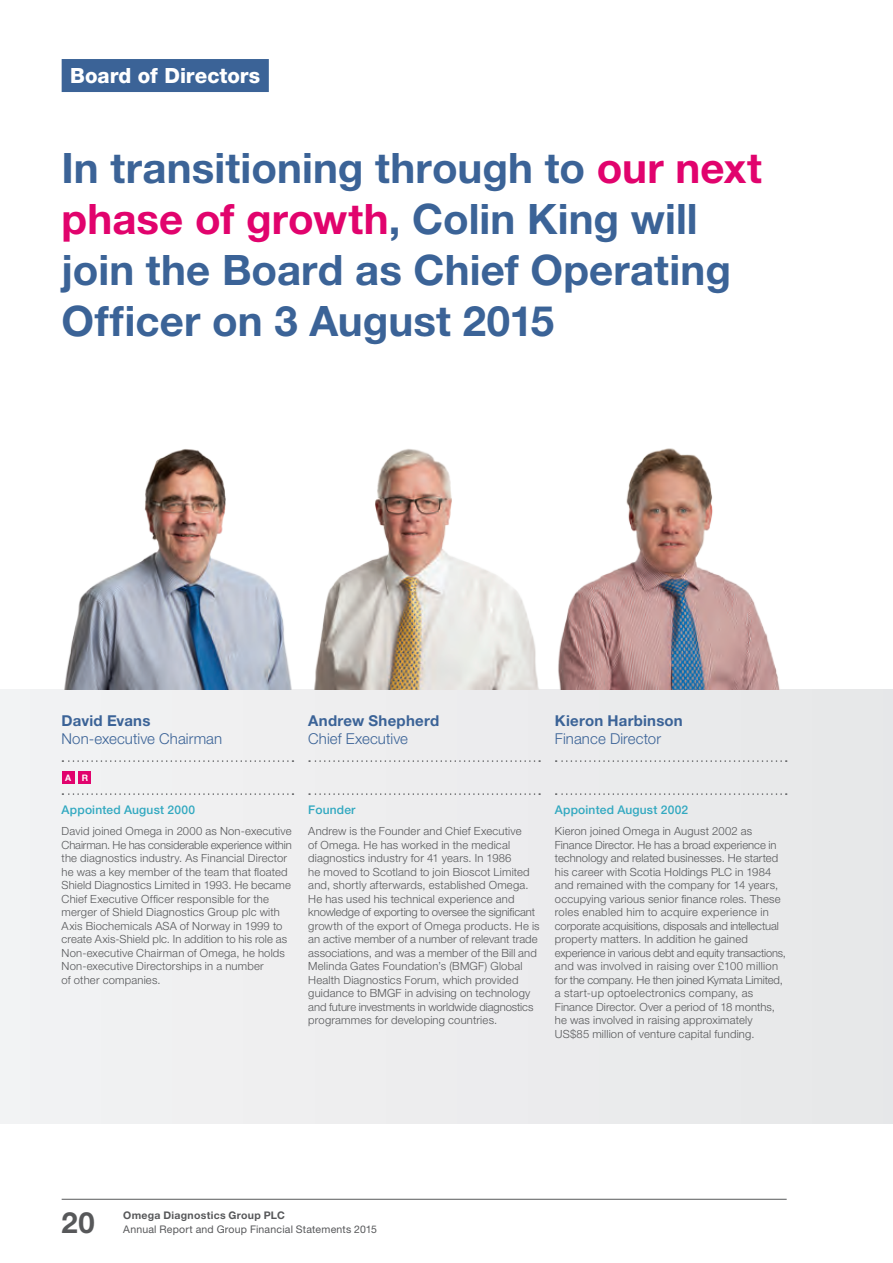
<style>
.page{position:relative;width:893px;height:1263px;background:#fff}
.page>*{position:absolute;margin:0;border:0;box-sizing:border-box;transform-origin:0 0}
.t1{font:700 42px/51px "Helvetica Neue LT Std";color:#3b6397}
.t2{font:700 29.25px "Helvetica Neue LT Std";color:#57585a}
.t3{font:800 21px "Helvetica Neue LT Std";color:#fff}
.t4{font:300 15px "Helvetica Neue LT Std";letter-spacing:.005em;color:#3b6397}
.t5{font:700 15px "Helvetica Neue LT Std";letter-spacing:.015em;color:#3b6397}
.t6{font:500 12px "Helvetica Neue LT Std";letter-spacing:.015em;color:#30a8c0}
.t7{font:300 11.25px/13.5px "Helvetica Neue LT Std";letter-spacing:.015em;color:#57585a}
.t8{font:10.5px "Helvetica Neue LT Std";letter-spacing:.02em;color:#57585a}
.t9{font:700 10.5px "Helvetica Neue LT Std";letter-spacing:.025em;color:#57585a}
.t10{font:700 9px "Helvetica Neue LT Std";color:#fff}
.s1{color:#e1036d}
</style>
<div class="page">
<hr style="left:62px;top:1199px;width:725px;height:1px;background:#57585a">
<div style="left:62px;top:59px;width:207px;height:33px;background:#3b6397"></div>
<div style="left:0;top:690px;width:893px;height:433px;background:#ededee"></div>
<img style="left:313px;top:449px;width:227px;height:241px">
<img style="left:555px;top:448px;width:232px;height:242px">
<img style="left:62px;top:449px;width:231px;height:241px">
<svg style="left:62px;top:760px;width:231px;height:2px"></svg>
<div style="left:62px;top:771px;width:12px;height:13px;background:#e1036d"></div>
<div style="left:79px;top:771px;width:12px;height:13px;background:#e1036d"></div>
<svg style="left:62px;top:793px;width:231px;height:2px"></svg>
<svg style="left:309px;top:760px;width:231px;height:2px"></svg>
<svg style="left:309px;top:793px;width:231px;height:2px"></svg>
<svg style="left:556px;top:760px;width:231px;height:2px"></svg>
<svg style="left:556px;top:793px;width:231px;height:2px"></svg>
<h3 class="t3" style="left:70px;top:63px;width:192px">Board of Directors</h3>
<h1 class="t1" style="left:62px;top:142px;width:702px">In transitioning through to <span class="s1">our next phase of growth</span>, Colin King will join the Board as Chief Operating<br>Officer on 3 August 2015</h1>
<h3 class="t5" style="left:62px;top:711px;width:90px">David Evans</h3>
<h3 class="t4" style="left:62px;top:729px;width:162px">Non-executive Chairman</h3>
<p class="t10" style="left:65px;top:772px;width:25px">A R</p>
<p class="t6" style="left:62px;top:803px;width:135px">Appointed August 2000</p>
<p class="t7" style="left:62px;top:824px;width:232px">David joined Omega in 2000 as Non-executive Chairman. He has considerable experience within the diagnostics industry. As Financial Director he was a key member of the team that floated Shield Diagnostics Limited in 1993. He became Chief Executive Officer responsible for the merger of Shield Diagnostics Group plc with Axis Biochemicals ASA of Norway in 1999 to create Axis-Shield plc. In addition to his role as Non-executive Chairman of Omega, he holds Non-executive Directorships in a number<br>of other companies.</p>
<h3 class="t5" style="left:308px;top:711px;width:132px">Andrew Shepherd</h3>
<h3 class="t4" style="left:308px;top:729px;width:101px">Chief Executive</h3>
<h3 class="t5" style="left:555px;top:711px;width:129px">Kieron Harbinson</h3>
<h3 class="t4" style="left:555px;top:729px;width:108px">Finance Director</h3>
<p class="t6" style="left:308px;top:803px;width:49px">Founder</p>
<p class="t7" style="left:308px;top:824px;width:233px">Andrew is the Founder and Chief Executive<br>of Omega. He has worked in the medical diagnostics industry for 41 years. In 1986<br>he moved to Scotland to join Bioscot Limited and, shortly afterwards, established Omega.<br>He has used his technical experience and knowledge of exporting to oversee the significant growth of the export of Omega products. He is an active member of a number of relevant trade associations, and was a member of the Bill and Melinda Gates Foundation’s (BMGF) Global Health Diagnostics Forum, which provided guidance to BMGF in advising on technology and future investments in worldwide diagnostics programmes for developing countries.</p>
<p class="t6" style="left:555px;top:803px;width:135px">Appointed August 2002</p>
<p class="t7" style="left:555px;top:824px;width:232px">Kieron joined Omega in August 2002 as Finance Director. He has a broad experience in technology and related businesses. He started his career with Scotia Holdings PLC in 1984 and remained with the company for 14 years, occupying various senior finance roles. These roles enabled him to acquire experience in corporate acquisitions, disposals and intellectual property matters. In addition he gained experience in various debt and equity transactions, and was involved in raising over £100 million for the company. He then joined Kymata Limited, a start-up optoelectronics company, as Finance Director. Over a period of 18 months, he was involved in raising approximately US$85 million of venture capital funding.</p>
<h2 class="t2" style="left:62px;top:1204px;width:35px">20</h2>
<p class="t9" style="left:123px;top:1209px;width:163px">Omega Diagnostics Group PLC</p>
<p class="t8" style="left:123px;top:1223px;width:255px">Annual Report and Group Financial Statements 2015</p>
</div>
